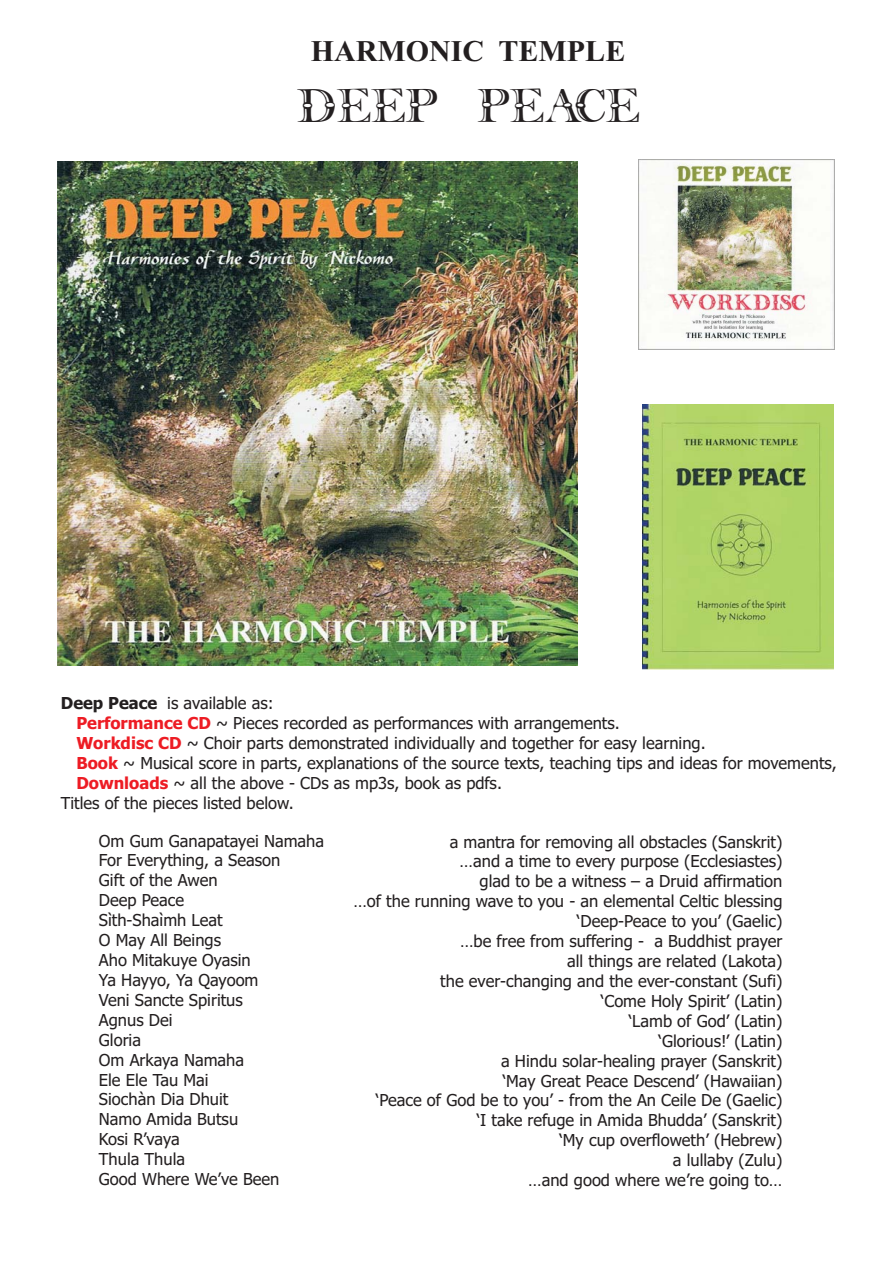
<style>
.page{position:relative;width:893px;height:1263px;background:#fff}
.page>*{position:absolute;margin:0;border:0;box-sizing:border-box;transform-origin:0 0}
.t1{font:45px "Carnivale Display Caps SSK";color:#231f20}
.t2{font:700 30px "Times New Roman";color:#231f20}
.t3{font:16.5px/20px "Tahoma";color:#231f20}
.s1{font-weight:700}
.s2{font-weight:700;color:#ed1c24}
</style>
<div class="page">
<img style="left:58px;top:161px;width:519px;height:504px">
<img style="left:638px;top:159px;width:196px;height:191px">
<img style="left:642px;top:404px;width:191px;height:265px">
<h2 class="t2" style="left:311px;top:41px;width:316px">HARMONIC TEMPLE</h2>
<h1 class="t1" style="left:296px;top:80px;width:345px">DEEP PEACE</h1>
<p class="t3" style="left:61px;top:694px;width:214px"><span class="s1">Deep Peace</span> is available as:</p>
<p class="t3" style="left:76px;top:714px;width:545px"><span class="s2">Performance CD</span> ~ Pieces recorded as performances with arrangements.</p>
<p class="t3" style="left:76px;top:734px;width:631px"><span class="s2">Workdisc CD</span> ~ Choir parts demonstrated individually and together for easy learning.</p>
<p class="t3" style="left:76px;top:754px;width:762px"><span class="s2">Book</span> ~ Musical score in parts, explanations of the source texts, teaching tips and ideas for movements,</p>
<p class="t3" style="left:76px;top:774px;width:427px"><span class="s2">Downloads</span> ~ all the above - CDs as mp3s, book as pdfs.</p>
<p class="t3" style="left:61px;top:794px;width:234px">Titles of the pieces listed below.</p>
<p class="t3" style="left:99px;top:832px;width:227px">Om Gum Ganapatayei Namaha<br>For Everything, a Season<br>Gift of the Awen<br>Deep Peace<br>Sìth-Shaìmh Leat<br>O May All Beings<br>Aho Mitakuye Oyasin<br>Ya Hayyo, Ya Qayoom<br>Veni Sancte Spiritus<br>Agnus Dei<br>Gloria<br>Om Arkaya Namaha<br>Ele Ele Tau Mai<br>Siochàn Dia Dhuit<br>Namo Amida Butsu<br>Kosi R’vaya<br>Thula Thula<br>Good Where We’ve Been</p>
<p class="t3" style="left:353px;top:833px;width:430px;text-align:right">a mantra for removing all obstacles (Sanskrit)<br>…and a time to every purpose (Ecclesiastes)<br>glad to be a witness – a Druid affirmation<br>…of the running wave to you - an elemental Celtic blessing ‘Deep-Peace to you’ (Gaelic)<br>…be free from suffering - a Buddhist prayer<br>all things are related (Lakota)<br>the ever-changing and the ever-constant (Sufi)<br>‘Come Holy Spirit’ (Latin)<br>‘Lamb of God’ (Latin)<br>‘Glorious!’ (Latin)<br>a Hindu solar-healing prayer (Sanskrit)<br>‘May Great Peace Descend’ (Hawaiian)<br>‘Peace of God be to you’ - from the An Ceile De (Gaelic)<br>‘I take refuge in Amida Bhudda’ (Sanskrit)<br>‘My cup overfloweth’ (Hebrew)<br>a lullaby (Zulu)<br>…and good where we’re going to…</p>
</div>
